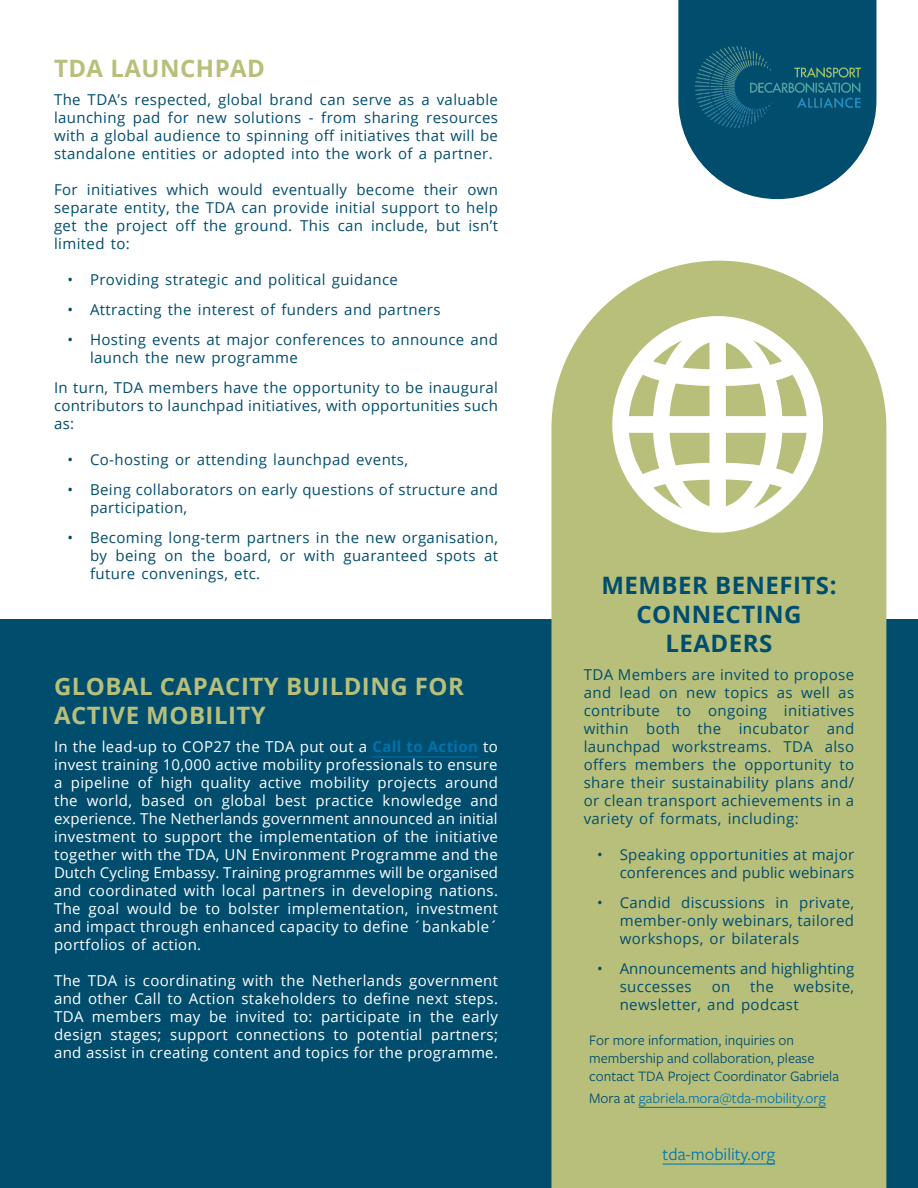
<style>
.page{position:relative;width:918px;height:1188px;background:#fff}
.page>*{position:absolute;margin:0;border:0;box-sizing:border-box;transform-origin:0 0}
.Heading_1{font:700 24px/28.8px "Open Sans";letter-spacing:.02em;color:#b8bf7a}
.Heading_1-2{font:700 24px/28.8px "Open Sans";letter-spacing:.02em;color:#004d6e;text-align:center}
.t1{font:18px "Freight Sans Pro";color:#0073ae}
.Body{font:15px/18px "Open Sans";letter-spacing:.025em;color:#004d6e;text-align:justify}
.Body-2{font:15px/18px "Open Sans";letter-spacing:.025em;color:#fff;text-align:justify}
.t2{font:15px/18px "Freight Sans Pro";color:#004d6e}
.Body-3{font:15px/18px "Open Sans";letter-spacing:.005em;color:#004d6e}
.t3{font:15px "Freight Sans Pro";color:#0073ae}
.s1{font-weight:700;color:#0073ae}
.s2{color:#004d6e}
</style>
<div class="page">
<div style="left:0;top:620px;width:918px;height:568px;background:#004d6e"></div>
<hr style="left:372px;top:757px;width:106px;height:1px;background:#0073ae">
<div style="left:551px;top:261px;width:335px;height:927px;background:#b8bf7a"></div>
<hr style="left:663px;top:1164px;width:112px;height:1px;background:#0073ae">
<svg style="left:612px;top:316px;width:211px;height:217px"></svg>
<svg style="left:678px;top:0;width:198px;height:199px"></svg>
<img style="left:694px;top:46px;width:166px;height:81px">
<hr style="left:639px;top:1107px;width:187px;height:1px;background:#0073ae">
<p class="Heading_1" style="left:54px;top:53px;width:213px">TDA LAUNCHPAD</p>
<p class="Body" style="left:54px;top:91px;width:446px">The TDA’s respected, global brand can serve as a valuable launching pad for new solutions - from sharing resources with a global audience to spinning off initiatives that will be standalone entities or adopted into the work of a partner.</p>
<p class="Body" style="left:54px;top:181px;width:446px">For initiatives which would eventually become their own separate entity, the TDA can provide initial support to help get the project off the ground. This can include, but isn’t limited to:</p>
<p class="Body" style="left:68px;top:271px;width:332px">• Providing strategic and political guidance</p>
<p class="Body" style="left:68px;top:301px;width:375px">• Attracting the interest of funders and partners</p>
<p class="Body" style="left:90px;top:331px;width:410px;text-indent:-22px">• Hosting events at major conferences to announce and launch the new programme</p>
<p class="Body" style="left:54px;top:379px;width:446px">In turn, TDA members have the opportunity to be inaugural contributors to launchpad initiatives, with opportunities such as:</p>
<p class="Body" style="left:68px;top:451px;width:342px">• Co-hosting or attending launchpad events,</p>
<p class="Body" style="left:90px;top:481px;width:410px;text-indent:-22px">• Being collaborators on early questions of structure and participation,</p>
<p class="Body" style="left:90px;top:529px;width:410px;text-indent:-22px">• Becoming long-term partners in the new organisation, by being on the board, or with guaranteed spots at future convenings, etc.</p>
<p class="Heading_1" style="left:54px;top:671px;width:412px">GLOBAL CAPACITY BUILDING FOR<br>ACTIVE MOBILITY</p>
<p class="Body-2" style="left:54px;top:738px;width:446px">In the lead-up to COP27 the TDA put out a <span class="s1">Call to Action</span> to invest training 10,000 active mobility professionals to ensure a pipeline of high quality active mobility projects around the world, based on global best practice knowledge and experience. The Netherlands government announced an initial investment to support the implementation of the initiative together with the TDA, UN Environment Programme and the Dutch Cycling Embassy. Training programmes will be organised and coordinated with local partners in developing nations.<br>The goal would be to bolster implementation, investment and impact through enhanced capacity to define ´bankable´ portfolios of action.</p>
<p class="Body-2" style="left:54px;top:972px;width:446px">The TDA is coordinating with the Netherlands government and other Call to Action stakeholders to define next steps.<br>TDA members may be invited to: participate in the early design stages; support connections to potential partners; and assist in creating content and topics for the programme.</p>
<p class="Heading_1-2" style="left:601px;top:571px;width:237px">MEMBER BENEFITS:<br>CONNECTING<br>LEADERS</p>
<p class="Body" style="left:584px;top:666px;width:272px">TDA Members are invited to propose and lead on new topics as well as contribute to ongoing initiatives within both the incubator and launchpad workstreams. TDA also offers members the opportunity to share their sustainability plans and/ or clean transport achievements in a variety of formats, including:</p>
<p class="Body" style="left:597px;top:846px;width:259px;text-align:right">• Speaking opportunities at major conferences and public webinars</p>
<p class="Body" style="left:620px;top:894px;width:236px;text-indent:-22px">• Candid discussions in private, member-only webinars, tailored workshops, or bilaterals</p>
<p class="Body-3" style="left:620px;top:960px;width:236px;text-indent:-22px">• Announcements and highlighting successes</p>
<p class="Body" style="left:620px;top:978px;width:236px;text-indent:174px">website, newsletter, and podcast</p>
<p class="t2" style="left:589px;top:1031px;width:251px">For more information, inquiries on membership and collaboration, please contact TDA Project Coordinator Gabriela</p>
<p class="t3" style="left:589px;top:1088px;width:238px"><span class="s2">Mora at</span> gabriela.mora@tda-mobility.org</p>
<p class="Body" style="left:712px;top:978px;width:20px">on</p>
<p class="Body" style="left:750px;top:978px;width:25px">the</p>
<p class="t1" style="left:663px;top:1142px;width:114px">tda-mobility.org</p>
</div>
